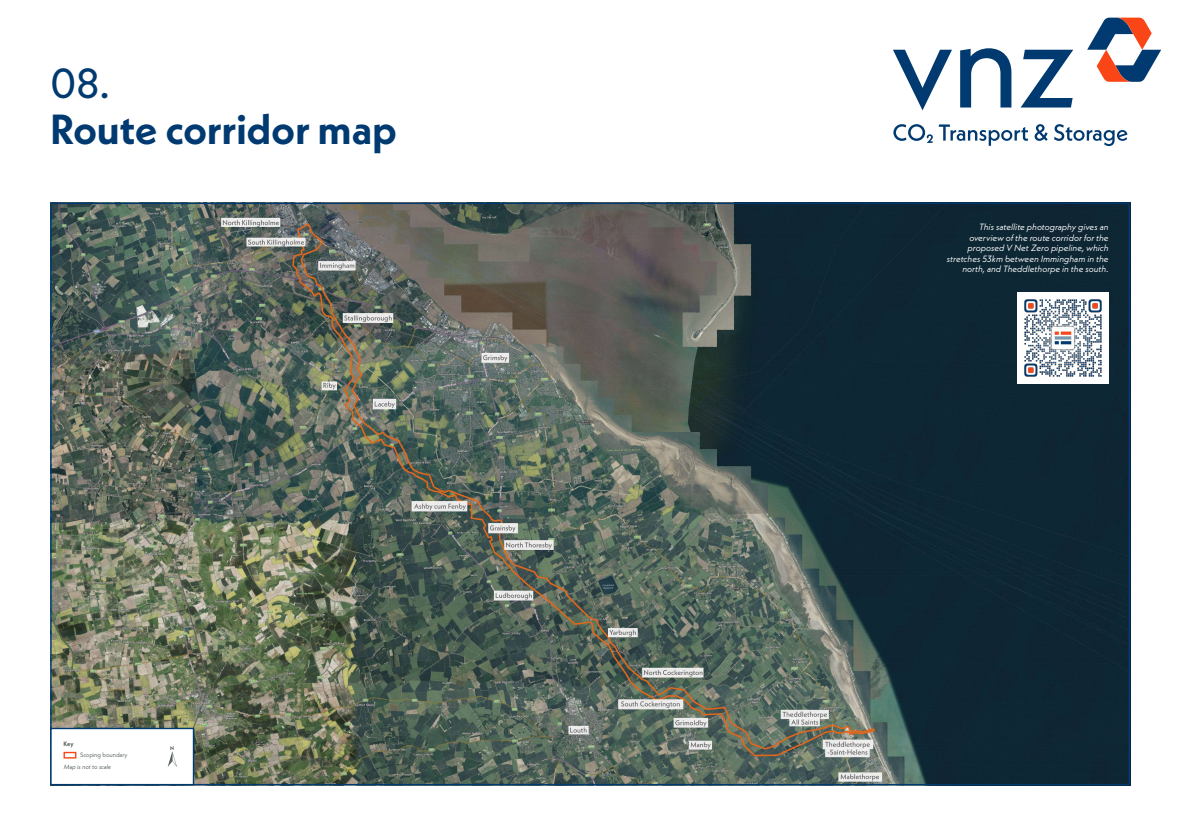
<style>
.page{position:relative;width:1180px;height:835px;background:#fff}
.page>*{position:absolute;margin:0;border:0;box-sizing:border-box;transform-origin:0 0}
.t1{font:700 42px "Neue Kabel";color:#003a70}
.t2{font:42px "Neue Kabel";color:#003a70}
.t3{font:italic 9.1px/10.5px "Neue Kabel";color:#fff;text-align:right}
.t4{font:6.3px "Neue Kabel";letter-spacing:-.005em;color:#565f5f}
.t5{font:italic 6.3px "Neue Kabel";letter-spacing:-.01em;color:#565f5f}
.t6{font:700 6.3px "Neue Kabel";color:#565f5f}
.t7{font:700 5.25px "Neue Kabel";color:#565f5f}
</style>
<div class="page">
<img style="left:52px;top:205px;width:1076px;height:578px">
<svg style="left:893px;top:50px;width:59px;height:60px"></svg>
<svg style="left:960px;top:48px;width:51px;height:59px"></svg>
<svg style="left:1021px;top:50px;width:52px;height:57px"></svg>
<svg style="left:893px;top:124px;width:135px;height:22px"></svg>
<svg style="left:1034px;top:124px;width:13px;height:17px"></svg>
<svg style="left:1054px;top:124px;width:73px;height:22px"></svg>
<svg style="left:1087px;top:18px;width:74px;height:64px"></svg>
<div style="left:50px;top:727px;width:144px;height:58px;background:#fff;border:1px solid #003a70"></div>
<div style="left:63px;top:751px;width:13px;height:7px;border:1px solid #fa4616"></div>
<svg style="left:168px;top:751px;width:9px;height:16px"></svg>
<div style="left:1017px;top:292px;width:91px;height:92px;background:#fff"></div>
<img style="left:1024px;top:299px;width:78px;height:78px">
<h1 class="t2" style="left:50px;top:56px;width:62px">08.</h1>
<h1 class="t1" style="left:50px;top:102px;width:348px">Route corridor map</h1>
<p class="t6" style="left:63px;top:739px;width:12px">Key</p>
<p class="t4" style="left:80px;top:750px;width:49px">Scoping boundary</p>
<p class="t5" style="left:64px;top:763px;width:49px">Map is not to scale</p>
<p class="t7" style="left:170px;top:745px;width:5px">N</p>
<p class="t3" style="left:947px;top:222px;width:163px">This satellite photography gives an overview of the route corridor for the proposed V Net Zero pipeline, which stretches 53km between Immingham in the north, and Theddlethorpe in the south.</p>
</div>
